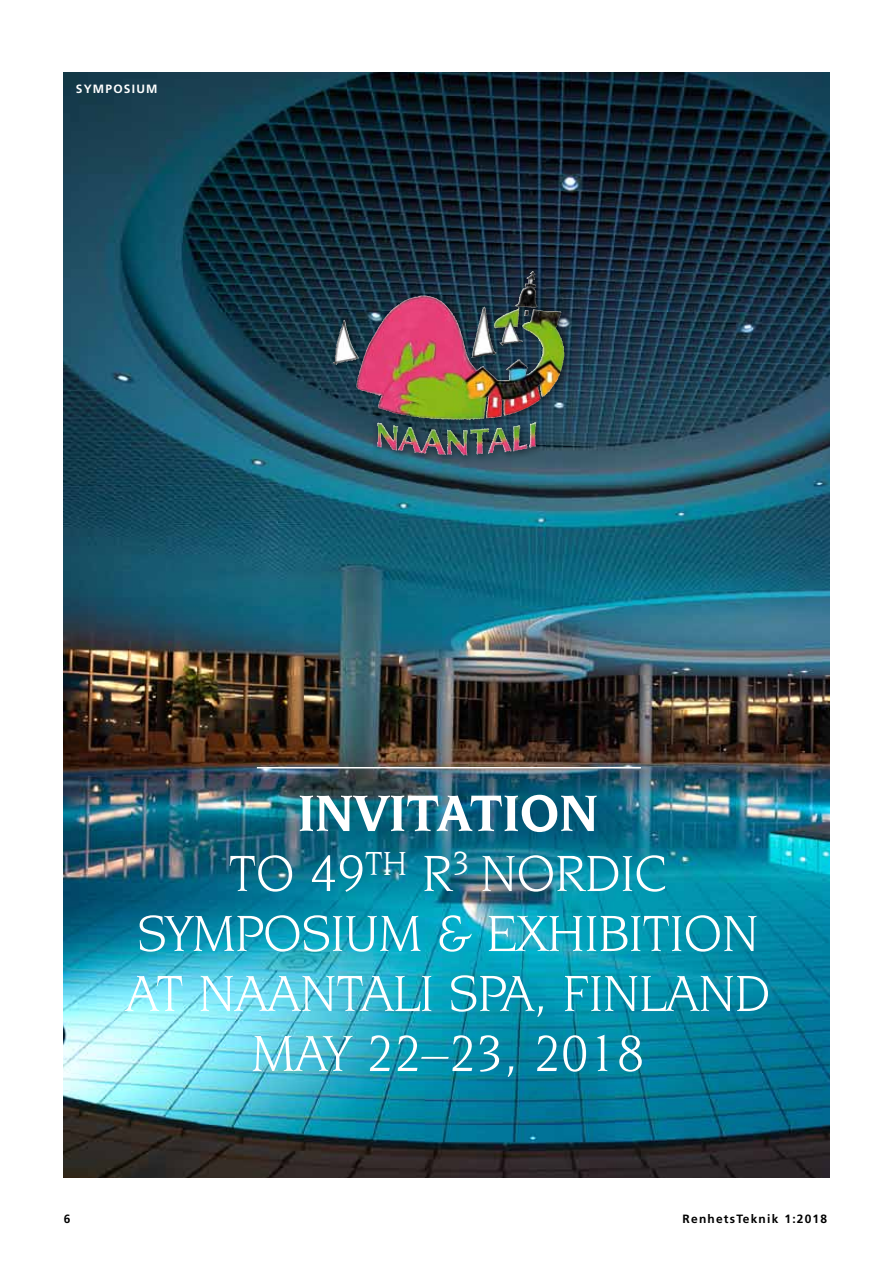
<style>
.page{position:relative;width:893px;height:1263px;background:#fff}
.page>*{position:absolute;margin:0;border:0;box-sizing:border-box;transform-origin:0 0}
.t1{font:54px/60px "Novarese IT Cby BT";color:#fff;text-align:center}
.t2{font:700 12px "Frutiger";letter-spacing:.1em;color:#000}
.t3{font:700 12px "Frutiger";letter-spacing:.1em;color:#fff}
.s1{font-weight:700}
</style>
<div class="page">
<img style="left:64px;top:72px;width:765px;height:1106px">
<div style="left:327px;top:265px;width:247px;height:200px;background:#000;opacity:.6"></div>
<img style="left:520px;top:271px;width:13px;height:23px">
<hr style="left:257px;top:767px;width:384px;height:1px;background:#fff">
<p class="t3" style="left:76px;top:84px;width:83px">SYMPOSIUM</p>
<p class="t1" style="left:126px;top:786px;width:646px"><span class="s1">InVITATIOn<br></span>TO 49<sup>TH</sup> R<sup>3</sup> NORDIC<br>SYMPOSIUM &amp; EXHIBITION<br>AT NAANTALI SPA, FINLAND<br>MAY 22–23, 2018</p>
<p class="t2" style="left:64px;top:1213px;width:8px">6</p>
<p class="t2" style="left:683px;top:1213px;width:146px">RenhetsTeknik 1:2018</p>
</div>
